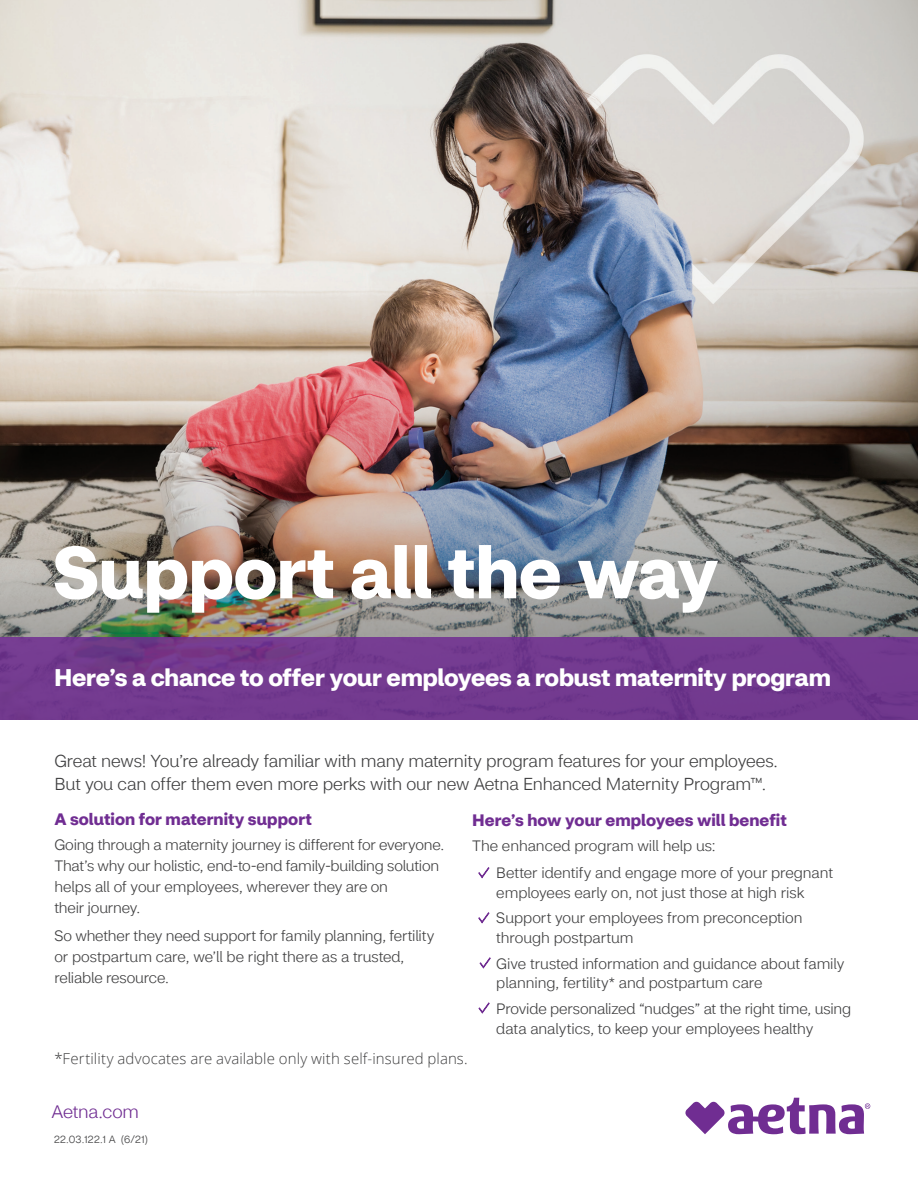
<style>
.page{position:relative;width:918px;height:1188px;background:#fff}
.page>*{position:absolute;margin:0;border:0;box-sizing:border-box;transform-origin:0 0}
.t1{font:700 72px "CVS Health Sans";letter-spacing:-.005em;color:#fff}
.t2{font:700 24px "CVS Health Sans";letter-spacing:-.01em;color:#fff}
.t3{font:300 18px "CVS Health Sans";letter-spacing:-.015em;color:#702d92}
.t4{font:300 17.25px/22.5px "CVS Health Sans";letter-spacing:-.01em;color:#3e3e3f}
.t5{font:700 16.5px "CVS Health Sans";letter-spacing:.005em;color:#702d92}
.t6{font:300 15px/21px "CVS Health Sans";letter-spacing:-.005em;color:#3e3e3f}
.t7{font:300 15px "Open Sans";letter-spacing:.005em;color:#3e3e3f}
.t8{font:300 10.5px "CVS Health Sans";letter-spacing:.02em;color:#3e3e3f}
</style>
<div class="page">
<img style="left:0;top:0;width:918px;height:638px">
<div style="left:0;top:638px;width:918px;height:82px;background:#733a8f"></div>
<svg style="left:478px;top:867px;width:12px;height:12px"></svg>
<svg style="left:478px;top:912px;width:12px;height:12px"></svg>
<svg style="left:479px;top:957px;width:12px;height:12px"></svg>
<svg style="left:478px;top:1002px;width:12px;height:12px"></svg>
<svg style="left:685px;top:1098px;width:185px;height:36px"></svg>
<p class="t1" style="left:53px;top:528px;width:667px">Support all the way</p>
<h1 class="t2" style="left:54px;top:662px;width:778px">Here’s a chance to offer your employees a robust maternity program</h1>
<p class="t4" style="left:54px;top:750px;width:725px">Great news! You’re already familiar with many maternity program features for your employees.<br>But you can offer them even more perks with our new Aetna Enhanced Maternity Program™.</p>
<h2 class="t5" style="left:54px;top:809px;width:259px">A solution for maternity support</h2>
<p class="t6" style="left:54px;top:835px;width:392px">Going through a maternity journey is different for everyone.<br>That’s why our holistic, end-to-end family-building solution helps all of your employees, wherever they are on<br>their journey.</p>
<p class="t6" style="left:54px;top:925px;width:381px">So whether they need support for family planning, fertility or postpartum care, we’ll be right there as a trusted, reliable resource.</p>
<h2 class="t5" style="left:472px;top:809px;width:316px">Here’s how your employees will benefit</h2>
<p class="t6" style="left:472px;top:835px;width:245px">The enhanced program will help us:</p>
<p class="t6" style="left:496px;top:863px;width:338px;line-height:19.5px">Better identify and engage more of your pregnant employees early on, not just those at high risk</p>
<p class="t6" style="left:496px;top:909px;width:308px;line-height:19.5px">Support your employees from preconception through postpartum</p>
<p class="t6" style="left:496px;top:954px;width:350px;line-height:19.5px">Give trusted information and guidance about family planning, fertility* and postpartum care</p>
<p class="t6" style="left:496px;top:999px;width:356px;line-height:19.5px">Provide personalized “nudges” at the right time, using data analytics, to keep your employees healthy</p>
<p class="t7" style="left:54px;top:1048px;width:415px">*Fertility advocates are available only with self-insured plans.</p>
<p class="t3" style="left:51px;top:1101px;width:89px">Aetna.com</p>
<p class="t8" style="left:54px;top:1133px;width:96px">22.03.122.1 A (6/21)</p>
</div>
